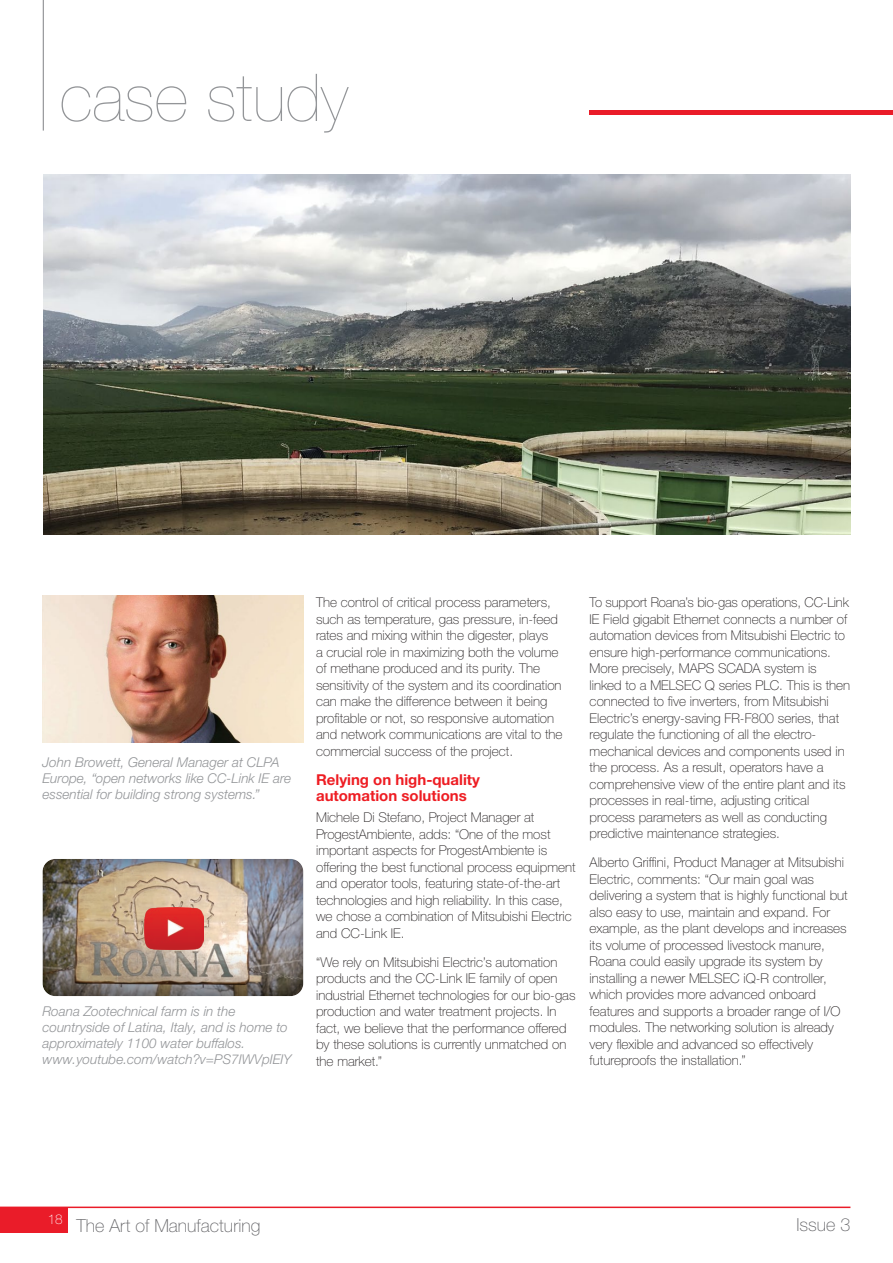
<style>
.page{position:relative;width:893px;height:1263px;background:#fff}
.page>*{position:absolute;margin:0;border:0;box-sizing:border-box;transform-origin:0 0}
.t1{font:200 66px "Helvetica Neue";color:#939598}
.t2{font:100 18px "Helvetica Neue LTW1 G";color:#636366}
.t3{font:700 15px/16.5px "Helvetica Neue LTW1 G";color:#ee1d23}
.t4{font:100 13.5px/16.5px "Helvetica Neue LTW1 G";color:#231f20}
.t5{font:italic 300 13.5px/16.2px "Helvetica Neue LTW1 G";color:#939598}
</style>
<div class="page">
<img style="left:44px;top:174px;width:806px;height:360px">
<div style="left:42px;top:858px;width:261px;height:138px;background:#231f20;opacity:.5"></div>
<img style="left:144px;top:908px;width:60px;height:42px">
<img style="left:43px;top:595px;width:260px;height:147px">
<hr style="left:590px;top:110px;width:303px;height:4px;background:#ea1c29">
<div style="left:0;top:1207px;width:68px;height:25px;background:#ea1c29"></div>
<hr style="left:43px;top:0;width:1px;height:131px;background:#808285">
<hr style="left:0;top:1206px;width:850px;height:2px;background:#ea1c29">
<h1 class="t1" style="left:60px;top:46px;width:290px">case study</h1>
<p class="t5" style="left:43px;top:754px;width:250px">John Browett, General Manager at CLPA<br>Europe, “open networks like CC-Link IE are essential for building strong systems.”</p>
<p class="t5" style="left:43px;top:1003px;width:250px">Roana Zootechnical farm is in the countryside of Latina, Italy, and is home to approximately 1100 water buffalos. www.youtube.com/watch?v=PS7IWVpIEIY</p>
<p class="t4" style="left:316px;top:594px;width:248px">The control of critical process parameters, such as temperature, gas pressure, in-feed rates and mixing within the digester, plays<br>a crucial role in maximizing both the volume of methane produced and its purity. The sensitivity of the system and its coordination can make the difference between it being profitable or not, so responsive automation and network communications are vital to the commercial success of the project.</p>
<p class="t3" style="left:316px;top:771px;width:165px">Relying on high-quality automation solutions</p>
<p class="t4" style="left:316px;top:809px;width:261px">Michele Di Stefano, Project Manager at ProgestAmbiente, adds: “One of the most important aspects for ProgestAmbiente is offering the best functional process equipment and operator tools, featuring state-of-the-art technologies and high reliability. In this case, we chose a combination of Mitsubishi Electric and CC-Link IE.</p>
<p class="t4" style="left:316px;top:954px;width:261px">“We rely on Mitsubishi Electric’s automation products and the CC-Link IE family of open industrial Ethernet technologies for our bio-gas production and water treatment projects. In fact, we believe that the performance offered by these solutions is currently unmatched on the market.”</p>
<p class="t4" style="left:590px;top:594px;width:262px">To support Roana’s bio-gas operations, CC-Link IE Field gigabit Ethernet connects a number of automation devices from Mitsubishi Electric to ensure high-performance communications.<br>More precisely, MAPS SCADA system is linked to a MELSEC Q series PLC. This is then connected to five inverters, from Mitsubishi Electric’s energy-saving FR-F800 series, that regulate the functioning of all the electro&shy;mechanical devices and components used in the process. As a result, operators have a comprehensive view of the entire plant and its processes in real-time, adjusting critical process parameters as well as conducting predictive maintenance strategies.</p>
<p class="t4" style="left:590px;top:854px;width:260px">Alberto Griffini, Product Manager at Mitsubishi Electric, comments: “Our main goal was delivering a system that is highly functional but also easy to use, maintain and expand. For example, as the plant develops and increases its volume of processed livestock manure, Roana could easily upgrade its system by installing a newer MELSEC iQ-R controller, which provides more advanced onboard features and supports a broader range of I/O modules. The networking solution is already very flexible and advanced so effectively futureproofs the installation.”</p>
<h2 class="t2" style="left:48px;top:1215px;width:214px"><sup>18</sup> The Art of Manufacturing</h2>
<h2 class="t2" style="left:796px;top:1214px;width:56px">Issue 3</h2>
</div>
